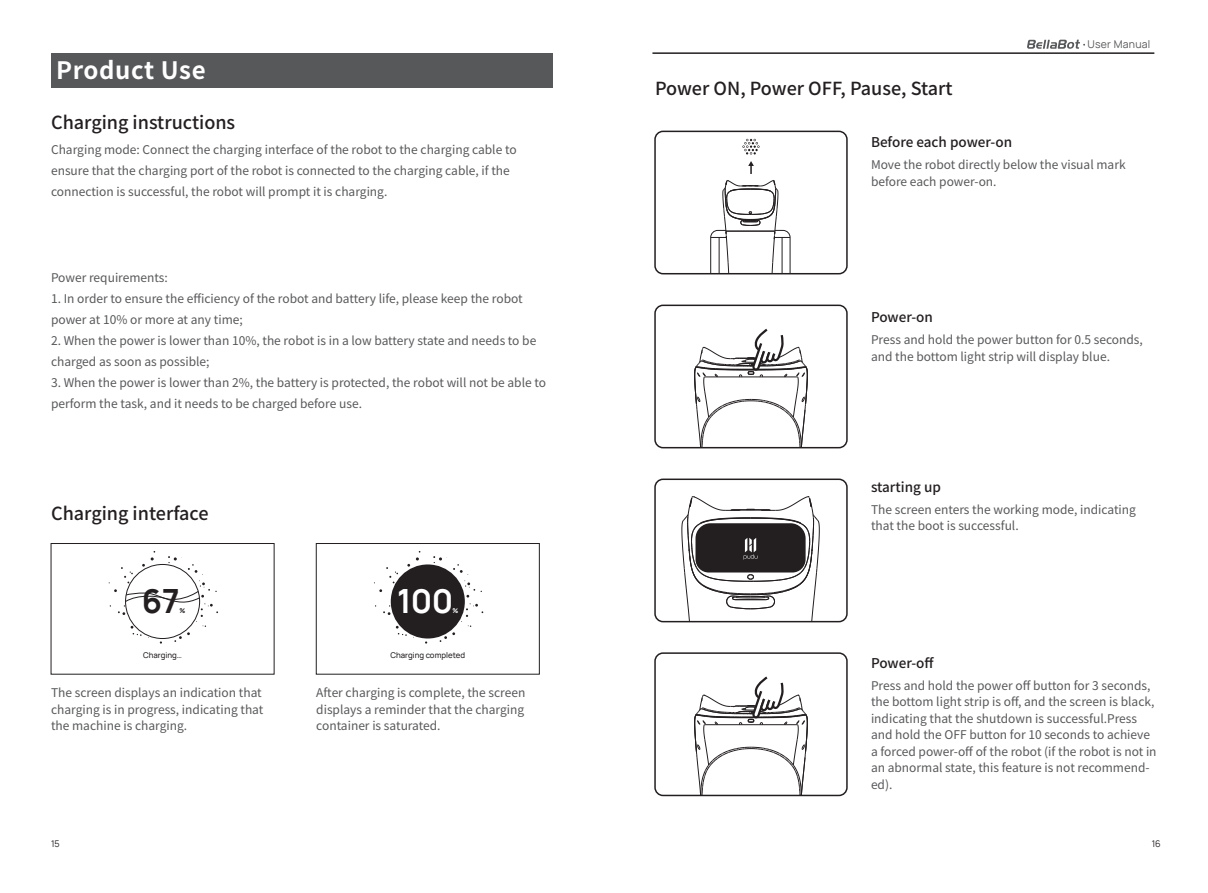
<style>
.page{position:relative;width:1208px;height:893px;background:#fff}
.page>*{position:absolute;margin:0;border:0;box-sizing:border-box;transform-origin:0 0}
.t1{font:700 32.7px "Manrope";color:#fff}
.t2{font:700 32.7px "Manrope";color:#231f20}
.t3{font:700 24px "Noto Sans CJ Ksc";letter-spacing:.025em;color:#fff}
.t4{font:500 18px "Noto Sans CJ Ksc";color:#231f20}
.t5{font:500 13.5px "Noto Sans CJ Ksc";color:#231f20}
.t6{font:12px/16.5px "Noto Sans CJ Ksc";color:#57585a}
.t7{font:10.5px "Manrope";letter-spacing:.025em;color:#57585a}
.t8{font:9px "Manrope";color:#231f20}
.t9{font:500 7.8px "Manrope";color:#231f20}
.t10{font:700 6.6px "Manrope";color:#231f20}
.t11{font:700 6.6px "Manrope";color:#fff}
</style>
<div class="page">
<div style="left:51px;top:53px;width:502px;height:34px;background:#57585a"></div>
<svg style="left:109px;top:551px;width:109px;height:93px"></svg>
<div style="left:51px;top:543px;width:223px;height:132px;border:1px solid #231f20"></div>
<div style="left:391px;top:564px;width:74px;height:74px;background:#231f20;border-radius:50%"></div>
<svg style="left:383px;top:605px;width:7px;height:10px"></svg>
<svg style="left:386px;top:567px;width:12px;height:16px"></svg>
<svg style="left:416px;top:551px;width:4px;height:9px"></svg>
<svg style="left:396px;top:626px;width:11px;height:10px"></svg>
<svg style="left:433px;top:556px;width:50px;height:86px"></svg>
<div style="left:316px;top:543px;width:224px;height:132px;border:1px solid #231f20"></div>
<svg style="left:748px;top:161px;width:6px;height:13px"></svg>
<svg style="left:742px;top:139px;width:17px;height:16px"></svg>
<div style="left:654px;top:131px;width:193px;height:143px;border:2px solid #231f20;border-radius:8px"></div>
<div style="left:654px;top:479px;width:193px;height:143px;border:2px solid #231f20;border-radius:8px"></div>
<svg style="left:710px;top:180px;width:81px;height:94px"></svg>
<svg style="left:681px;top:496px;width:139px;height:126px"></svg>
<div style="left:654px;top:305px;width:193px;height:143px;border:2px solid #231f20;border-radius:8px"></div>
<svg style="left:694px;top:329px;width:114px;height:119px"></svg>
<div style="left:654px;top:652px;width:193px;height:144px;border:2px solid #231f20;border-radius:8px"></div>
<svg style="left:694px;top:676px;width:114px;height:119px"></svg>
<hr style="left:652px;top:52px;width:502px;height:2px;background:#231f20">
<svg style="left:1027px;top:40px;width:58px;height:9px"></svg>
<h2 class="t3" style="left:56px;top:56px;width:151px">Product Use</h2>
<h3 class="t4" style="left:51px;top:113px;width:186px">Charging instructions</h3>
<p class="t6" style="left:51px;top:139px;width:467px;line-height:21px">Charging mode: Connect the charging interface of the robot to the charging cable to ensure that the charging port of the robot is connected to the charging cable, if the connection is successful, the robot will prompt it is charging.</p>
<p class="t6" style="left:51px;top:270px;width:118px">Power requirements:</p>
<p class="t6" style="left:51px;top:288px;width:473px;line-height:21px">1. In order to ensure the efficiency of the robot and battery life, please keep the robot power at 10% or more at any time;</p>
<p class="t6" style="left:51px;top:330px;width:487px;line-height:21px">2. When the power is lower than 10%, the robot is in a low battery state and needs to be charged as soon as possible;</p>
<p class="t6" style="left:51px;top:372px;width:496px;line-height:21px">3. When the power is lower than 2%, the battery is protected, the robot will not be able to perform the task, and it needs to be charged before use.</p>
<h3 class="t4" style="left:51px;top:503px;width:159px">Charging interface</h3>
<h1 class="t2" style="left:142px;top:574px;width:39px">67</h1>
<p class="t10" style="left:179px;top:605px;width:7px">%</p>
<p class="t9" style="left:143px;top:649px;width:40px">Charging…</p>
<h1 class="t1" style="left:397px;top:574px;width:57px">100</h1>
<p class="t11" style="left:452px;top:605px;width:7px">%</p>
<p class="t9" style="left:390px;top:649px;width:76px">Charging completed</p>
<p class="t6" style="left:51px;top:685px;width:214px">The screen displays an indication that charging is in progress, indicating that the machine is charging.</p>
<p class="t6" style="left:316px;top:685px;width:211px;text-align:justify">After charging is complete, the screen displays a reminder that the charging container is saturated.</p>
<h3 class="t4" style="left:655px;top:78px;width:299px">Power ON, Power OFF, Pause, Start</h3>
<p class="t5" style="left:871px;top:135px;width:143px">Before each power-on</p>
<p class="t7" style="left:1087px;top:36px;width:64px">User Manual</p>
<p class="t6" style="left:871px;top:157px;width:256px">Move the robot directly below the visual mark before each power-on.</p>
<p class="t5" style="left:871px;top:310px;width:63px">Power-on</p>
<p class="t6" style="left:871px;top:332px;width:273px">Press and hold the power button for 0.5 seconds, and the bottom light strip will display blue.</p>
<p class="t5" style="left:871px;top:479px;width:71px">starting up</p>
<p class="t6" style="left:871px;top:501px;width:266px">The screen enters the working mode, indicating that the boot is successful.</p>
<p class="t5" style="left:871px;top:655px;width:65px">Power-off</p>
<p class="t6" style="left:871px;top:677px;width:287px">Press and hold the power off button for 3 seconds, the bottom light strip is off, and the screen is black, indicating that the shutdown is successful.Press and hold the OFF button for 10 seconds to achieve a forced power-off of the robot (if the robot is not in an abnormal state, this feature is not recommend&shy;ed).</p>
<p class="t8" style="left:51px;top:837px;width:10px">15</p>
<p class="t8" style="left:1151px;top:837px;width:11px">16</p>
</div>
